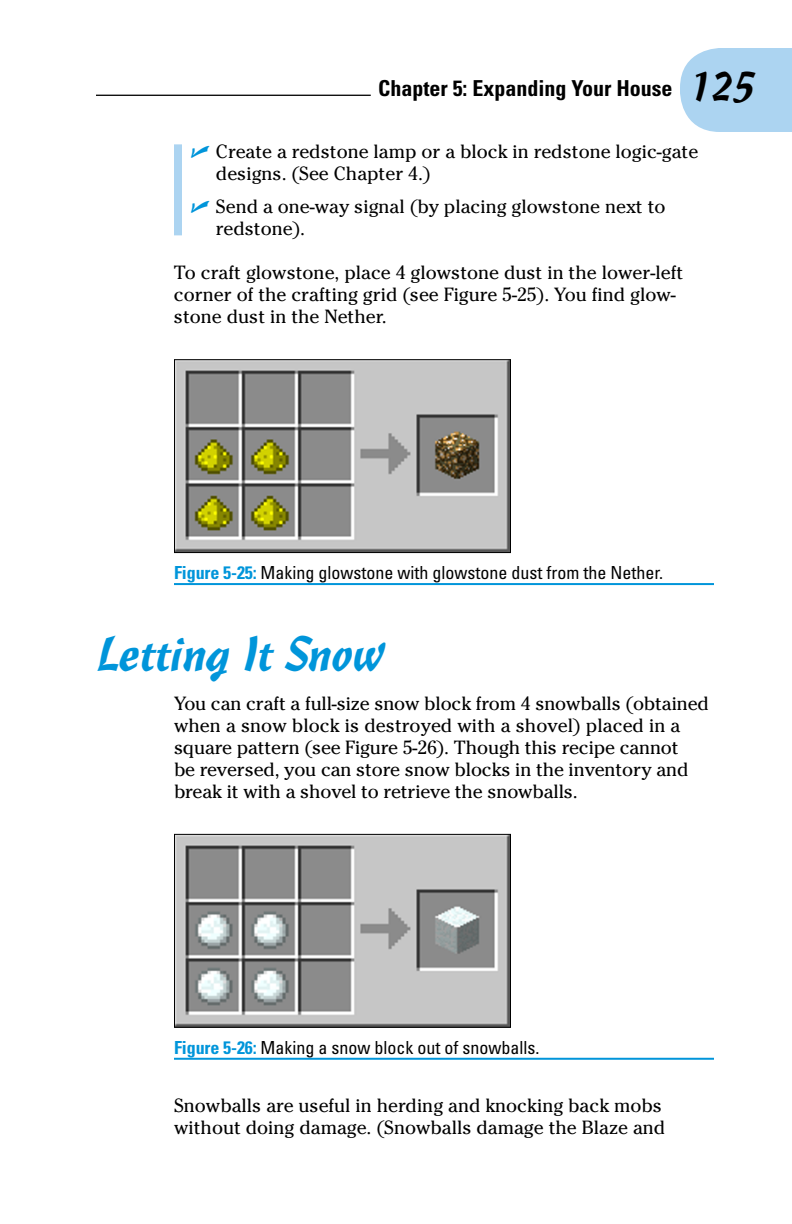
<style>
.page{position:relative;width:792px;height:1224px;background:#fff}
.page>*{position:absolute;margin:0;border:0;box-sizing:border-box;transform-origin:0 0}
.t1{font:48px "Cascade Script LT Std";letter-spacing:-.015em;color:#0095da}
.t2{font:700 condensed 22px "Univers LT Std";color:#000}
.t3{font:19px/22px "Cheltenham Std";color:#000}
.t4{font:condensed 18px "Univers LT Std";color:#000}
.s1{font-family:"Cascade Script LT Std";font-weight:400;font-stretch:normal;font-size:40px}
.s2{font-family:"Universal Std Newswith Comm Pi";color:#0095da}
.s3{font-weight:700;color:#0095da}
</style>
<div class="page">
<svg style="left:680px;top:48px;width:112px;height:84px;background:#b2d7f2"></svg>
<hr style="left:96px;top:95px;width:275px;height:1px;background:#000">
<hr style="left:174px;top:583px;width:540px;height:2px;background:#0095da">
<hr style="left:174px;top:1058px;width:540px;height:2px;background:#0095da">
<img style="left:176px;top:361px;width:333px;height:190px">
<div style="left:174px;top:359px;width:337px;height:194px;border:1px solid #000"></div>
<img style="left:176px;top:836px;width:333px;height:190px">
<div style="left:174px;top:834px;width:337px;height:194px;border:1px solid #000"></div>
<div style="left:174px;top:144px;width:8px;height:91px;background:#acd4f1"></div>
<p class="t2" style="left:378px;top:75px;width:378px">Chapter 5: Expanding Your House <span class="s1">125</span></p>
<p class="t3" style="left:216px;top:141px;width:484px;text-indent:-25px"><span class="s2">✓</span> Create a redstone lamp or a block in redstone logic-gate designs. (See Chapter 4.)</p>
<p class="t3" style="left:216px;top:196px;width:451px;text-indent:-25px"><span class="s2">✓</span> Send a one-way signal (by placing glowstone next to redstone).</p>
<p class="t3" style="left:174px;top:262px;width:511px">To craft glowstone, place 4 glowstone dust in the lower-left corner of the crafting grid (see Figure 5-25). You find glow&shy;stone dust in the Nether.</p>
<p class="t4" style="left:174px;top:561px;width:491px"><span class="s3">Figure 5-25:</span> Making glowstone with glowstone dust from the Nether.</p>
<h1 class="t1" style="left:96px;top:625px;width:290px">Letting It Snow</h1>
<p class="t3" style="left:174px;top:693px;width:536px">You can craft a full-size snow block from 4 snowballs (obtained when a snow block is destroyed with a shovel) placed in a square pattern (see Figure 5-26). Though this recipe cannot<br>be reversed, you can store snow blocks in the inventory and break it with a shovel to retrieve the snowballs.</p>
<p class="t4" style="left:174px;top:1036px;width:367px"><span class="s3">Figure 5-26:</span> Making a snow block out of snowballs.</p>
<p class="t3" style="left:174px;top:1094px;width:493px">Snowballs are useful in herding and knocking back mobs without doing damage. (Snowballs damage the Blaze and</p>
</div>
